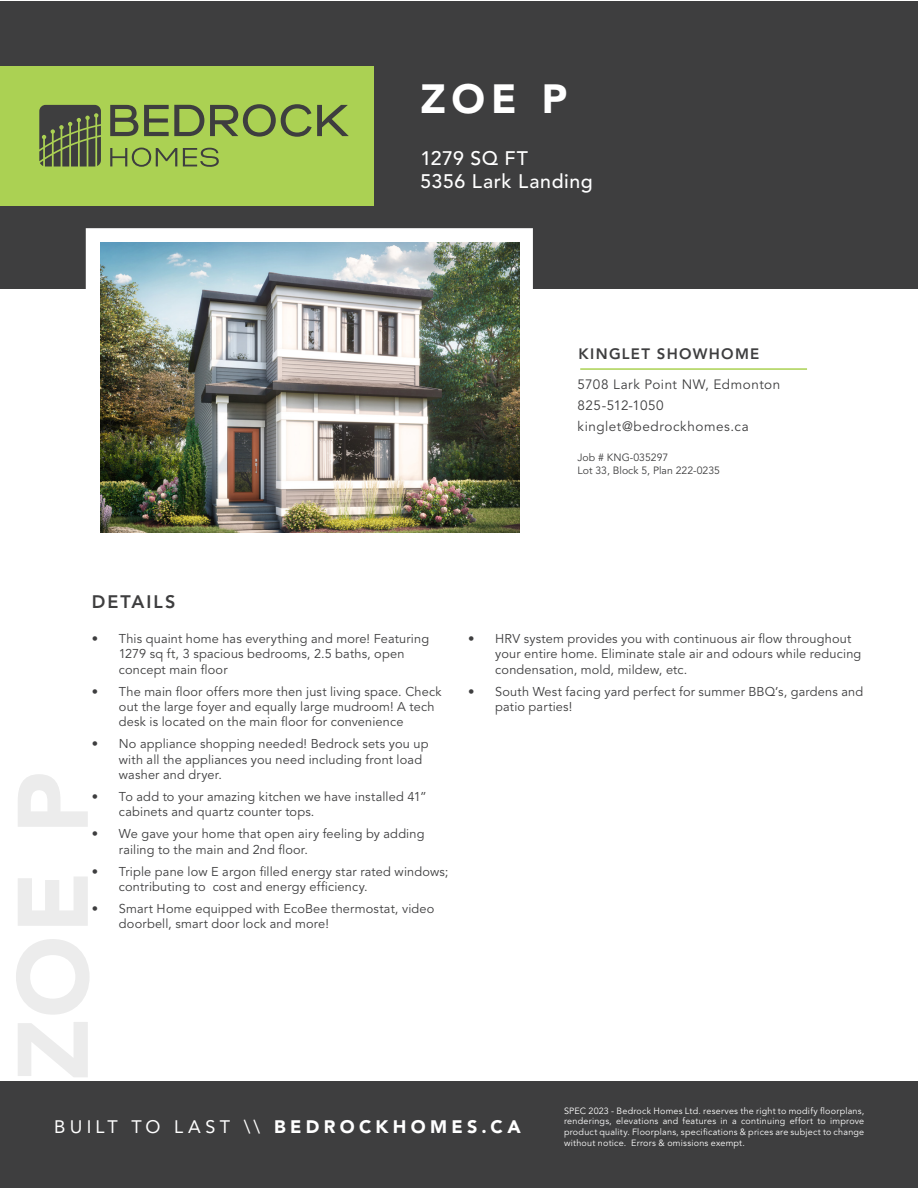
<style>
.page{position:relative;width:918px;height:1188px;background:#fff}
.page>*{position:absolute;margin:0;border:0;box-sizing:border-box;transform-origin:0 0}
.t1{font:900 40.5px "Avenir LT Std";color:#fff}
.t2{font:500 19.5px/23.4px "Avenir LT Std";letter-spacing:.03em;color:#fff}
.t3{font:900 18px "Avenir LT Std";letter-spacing:.24em;color:#fff}
.t4{font:800 18px "Avenir LT Std";letter-spacing:.11em;color:#3e3e3f}
.t5{font:800 15px "Avenir LT Std";letter-spacing:.085em;color:#3e3e3f}
.t6{font:13.5px/21px "Avenir LT Std";letter-spacing:.04em;color:#3e3e3f}
.t7{font:12.75px/15.3px "Avenir LT Std";letter-spacing:.015em;color:#3e3e3f}
.t8{font:10.5px/12.6px "Avenir LT Std";color:#3e3e3f}
.t9{font:9px/10.8px "Avenir LT Std";letter-spacing:.025em;color:#fff;text-align:justify}
.s1{font-weight:400}
</style>
<div class="page">
<div style="left:0;top:1px;width:918px;height:1187px;background:#3e3e3f"></div>
<div style="left:0;top:289px;width:918px;height:792px;background:#fff"></div>
<div style="left:86px;top:228px;width:447px;height:332px;border:15px solid #fff"></div>
<hr style="left:580px;top:368px;width:227px;height:2px;background:#abd153">
<div style="left:0;top:66px;width:373px;height:139px;background:#abd153"></div>
<svg style="left:39px;top:105px;width:62px;height:62px;background:#565e43"></svg>
<svg style="left:110px;top:105px;width:28px;height:31px"></svg>
<svg style="left:144px;top:105px;width:60px;height:31px"></svg>
<svg style="left:210px;top:104px;width:139px;height:33px"></svg>
<svg style="left:110px;top:148px;width:67px;height:19px"></svg>
<svg style="left:183px;top:148px;width:36px;height:19px"></svg>
<img style="left:100px;top:243px;width:419px;height:289px">
<h1 class="t1" style="left:420px;top:74px;width:148px">ZOE P</h1>
<h2 class="t2" style="left:420px;top:147px;width:174px">1279 SQ FT<br>5356 Lark Landing</h2>
<p class="t5" style="left:579px;top:345px;width:182px">KINGLET SHOWHOME</p>
<p class="t6" style="left:578px;top:375px;width:204px">5708 Lark Point NW, Edmonton<br>825-512-1050 kinglet@bedrockhomes.ca</p>
<p class="t8" style="left:578px;top:451px;width:144px">Job # KNG-035297<br>Lot 33, Block 5, Plan 222-0235</p>
<h3 class="t4" style="left:92px;top:591px;width:85px">DETAILS</h3>
<p class="t7" style="left:119px;top:631px;width:312px;text-indent:-27px">• This quaint home has everything and more! Featuring<br>1279 sq ft, 3 spacious bedrooms, 2.5 baths, open concept main floor</p>
<p class="t7" style="left:119px;top:684px;width:324px;text-indent:-27px">• The main floor offers more then just living space. Check out the large foyer and equally large mudroom! A tech desk is located on the main floor for convenience</p>
<p class="t7" style="left:119px;top:737px;width:311px;text-indent:-27px">• No appliance shopping needed! Bedrock sets you up with all the appliances you need including front load washer and dryer.</p>
<p class="t7" style="left:119px;top:789px;width:309px;text-indent:-27px">• To add to your amazing kitchen we have installed 41” cabinets and quartz counter tops.</p>
<p class="t7" style="left:119px;top:827px;width:307px;text-indent:-27px">• We gave your home that open airy feeling by adding railing to the main and 2nd floor.</p>
<p class="t7" style="left:119px;top:864px;width:331px;text-indent:-27px">• Triple pane low E argon filled energy star rated windows; contributing to cost and energy efficiency.</p>
<p class="t7" style="left:119px;top:901px;width:317px;text-indent:-27px">• Smart Home equipped with EcoBee thermostat, video doorbell, smart door lock and more!</p>
<p class="t7" style="left:495px;top:631px;width:368px;text-indent:-27px">• HRV system provides you with continuous air flow throughout your entire home. Eliminate stale air and odours while reducing condensation, mold, mildew, etc.</p>
<p class="t7" style="left:495px;top:684px;width:369px;text-indent:-27px">• South West facing yard perfect for summer BBQ’s, gardens and patio parties!</p>
<h3 class="t3" style="left:54px;top:1116px;width:468px"><span class="s1">BUILT TO LAST \\</span> BEDROCKHOMES.CA</h3>
<p class="t9" style="left:564px;top:1105px;width:302px">SPEC 2023 - Bedrock Homes Ltd. reserves the right to modify floorplans, renderings, elevations and features in a continuing effort to improve product quality. Floorplans, specifications &amp; prices are subject to change without notice. Errors &amp; omissions exempt.</p>
</div>
